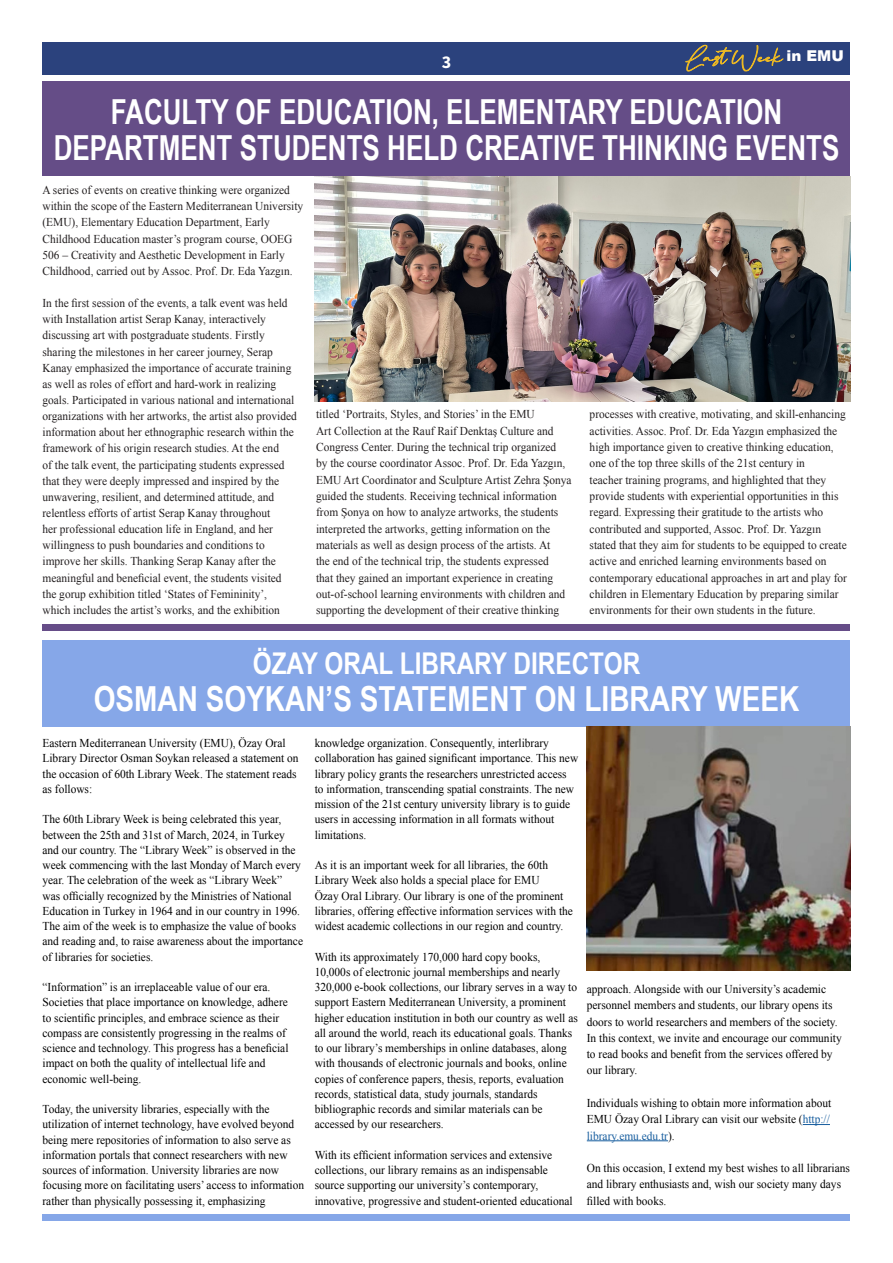
<style>
.page{position:relative;width:893px;height:1263px;background:#fff}
.page>*{position:absolute;margin:0;border:0;box-sizing:border-box;transform-origin:0 0}
.t1{font:700 34.5px/36px "Arial Narrow";color:#fff;text-align:center;scale:.92 1}
.t2{font:700 34.5px "Arial Narrow";color:#fff}
.t3{font:700 30px "Arial Narrow";color:#fff}
.t4{font:700 18px "Source Sans 3";color:#fff}
.t5{font:900 15px "Arial";color:#fff}
.t6{font:12px/15.3px "Times New Roman EMU";color:#000;scale:.95 1}
.t7{font:12px/16.2px "Times New Roman EMU";color:#231f20;scale:.95 1}
.s1{color:#175d9e}
</style>
<div class="page">
<div style="left:43px;top:43px;width:807px;height:32px;background:#2b427d"></div>
<svg style="left:685px;top:45px;width:99px;height:27px"></svg>
<div style="left:43px;top:1214px;width:807px;height:6px;background:#86a7e8"></div>
<svg style="left:803px;top:1124px;width:27px;height:1px"></svg>
<hr style="left:587px;top:1140px;width:81px;height:1px;background:#175d9e">
<div style="left:43px;top:640px;width:807px;height:86px;background:#86a7e8"></div>
<img style="left:587px;top:726px;width:263px;height:245px">
<div style="left:43px;top:82px;width:807px;height:94px;background:#654d87"></div>
<div style="left:43px;top:624px;width:807px;height:7px;background:#664d88"></div>
<img style="left:315px;top:176px;width:535px;height:225px">
<p class="t4" style="left:442px;top:50px;width:11px">3</p>
<p class="t5" style="left:786px;top:45px;width:59px">in EMU</p>
<p class="t1" style="left:54px;top:92px;width:856px">FACULTY OF EDUCATION, ELEMENTARY EDUCATION<br>DEPARTMENT STUDENTS HELD CREATIVE THINKING EVENTS</p>
<p class="t7" style="left:43px;top:182px;width:276px">A series of events on creative thinking were organized within the scope of the Eastern Mediterranean University (EMU), Elementary Education Department, Early Childhood Education master’s program course, OOEG 506 – Creativity and Aesthetic Development in Early Childhood, carried out by Assoc. Prof. Dr. Eda Yazgın.</p>
<p class="t7" style="left:43px;top:295px;width:269px">In the first session of the events, a talk event was held with Installation artist Serap Kanay, interactively discussing art with postgraduate students. Firstly sharing the milestones in her career journey, Serap Kanay emphasized the importance of accurate training as well as roles of effort and hard-work in realizing goals. Participated in various national and international organizations with her artworks, the artist also provided information about her ethnographic research within the framework of his origin research studies. At the end<br>of the talk event, the participating students expressed that they were deeply impressed and inspired by the unwavering, resilient, and determined attitude, and relentless efforts of artist Serap Kanay throughout<br>her professional education life in England, and her willingness to push boundaries and conditions to improve her skills. Thanking Serap Kanay after the meaningful and beneficial event, the students visited the gorup exhibition titled ‘States of Femininity’, which includes the artist’s works, and the exhibition</p>
<p class="t7" style="left:316px;top:406px;width:270px">titled ‘Portraits, Styles, and Stories’ in the EMU<br>Art Collection at the Rauf Raif Denktaş Culture and Congress Center. During the technical trip organized<br>by the course coordinator Assoc. Prof. Dr. Eda Yazgın, EMU Art Coordinator and Sculpture Artist Zehra Şonya guided the students. Receiving technical information from Şonya on how to analyze artworks, the students interpreted the artworks, getting information on the materials as well as design process of the artists. At<br>the end of the technical trip, the students expressed<br>that they gained an important experience in creating out-of-school learning environments with children and supporting the development of their creative thinking</p>
<p class="t7" style="left:590px;top:406px;width:272px">processes with creative, motivating, and skill-enhancing activities. Assoc. Prof. Dr. Eda Yazgın emphasized the high importance given to creative thinking education, one of the top three skills of the 21st century in<br>teacher training programs, and highlighted that they provide students with experiential opportunities in this regard. Expressing their gratitude to the artists who contributed and supported, Assoc. Prof. Dr. Yazgın stated that they aim for students to be equipped to create active and enriched learning environments based on contemporary educational approaches in art and play for children in Elementary Education by preparing similar environments for their own students in the future.</p>
<p class="t3" style="left:253px;top:640px;width:389px">ÖZAY ORAL LIBRARY DIRECTOR</p>
<p class="t2" style="left:94px;top:673px;width:707px">OSMAN SOYKAN’S STATEMENT ON LIBRARY WEEK</p>
<p class="t6" style="left:43px;top:735px;width:271px">Eastern Mediterranean University (EMU), Özay Oral Library Director Osman Soykan released a statement on the occasion of 60th Library Week. The statement reads as follows:</p>
<p class="t6" style="left:43px;top:811px;width:276px">The 60th Library Week is being celebrated this year, between the 25th and 31st of March, 2024, in Turkey and our country. The “Library Week” is observed in the week commencing with the last Monday of March every year. The celebration of the week as “Library Week”<br>was officially recognized by the Ministries of National Education in Turkey in 1964 and in our country in 1996.<br>The aim of the week is to emphasize the value of books and reading and, to raise awareness about the importance of libraries for societies.</p>
<p class="t6" style="left:43px;top:979px;width:260px">“Information” is an irreplaceable value of our era.<br>Societies that place importance on knowledge, adhere to scientific principles, and embrace science as their compass are consistently progressing in the realms of science and technology. This progress has a beneficial impact on both the quality of intellectual life and economic well-being.</p>
<p class="t6" style="left:43px;top:1101px;width:277px">Today, the university libraries, especially with the utilization of internet technology, have evolved beyond being mere repositories of information to also serve as information portals that connect researchers with new sources of information. University libraries are now focusing more on facilitating users’ access to information rather than physically possessing it, emphasizing</p>
<p class="t6" style="left:315px;top:735px;width:279px">knowledge organization. Consequently, interlibrary collaboration has gained significant importance. This new library policy grants the researchers unrestricted access to information, transcending spatial constraints. The new mission of the 21st century university library is to guide users in accessing information in all formats without limitations.</p>
<p class="t6" style="left:315px;top:857px;width:273px">As it is an important week for all libraries, the 60th Library Week also holds a special place for EMU<br>Özay Oral Library. Our library is one of the prominent libraries, offering effective information services with the widest academic collections in our region and country.</p>
<p class="t6" style="left:315px;top:949px;width:278px">With its approximately 170,000 hard copy books, 10,000s of electronic journal memberships and nearly 320,000 e-book collections, our library serves in a way to support Eastern Mediterranean University, a prominent higher education institution in both our country as well as all around the world, reach its educational goals. Thanks to our library’s memberships in online databases, along with thousands of electronic journals and books, online copies of conference papers, thesis, reports, evaluation records, statistical data, study journals, standards bibliographic records and similar materials can be accessed by our researchers.</p>
<p class="t6" style="left:315px;top:1147px;width:273px">With its efficient information services and extensive collections, our library remains as an indispensable source supporting our university’s contemporary, innovative, progressive and student-oriented educational</p>
<p class="t6" style="left:587px;top:981px;width:270px;line-height:16.2px">approach. Alongside with our University’s academic personnel members and students, our library opens its doors to world researchers and members of the society.<br>In this context, we invite and encourage our community to read books and benefit from the services offered by our library.</p>
<p class="t6" style="left:587px;top:1095px;width:259px;line-height:16.2px;text-align:justify">Individuals wishing to obtain more information about EMU Özay Oral Library can visit our website (<span class="s1">http:// library.emu.edu.tr</span>).</p>
<p class="t6" style="left:587px;top:1160px;width:278px;line-height:16.2px">On this occasion, I extend my best wishes to all librarians and library enthusiasts and, wish our society many days filled with books.</p>
</div>
